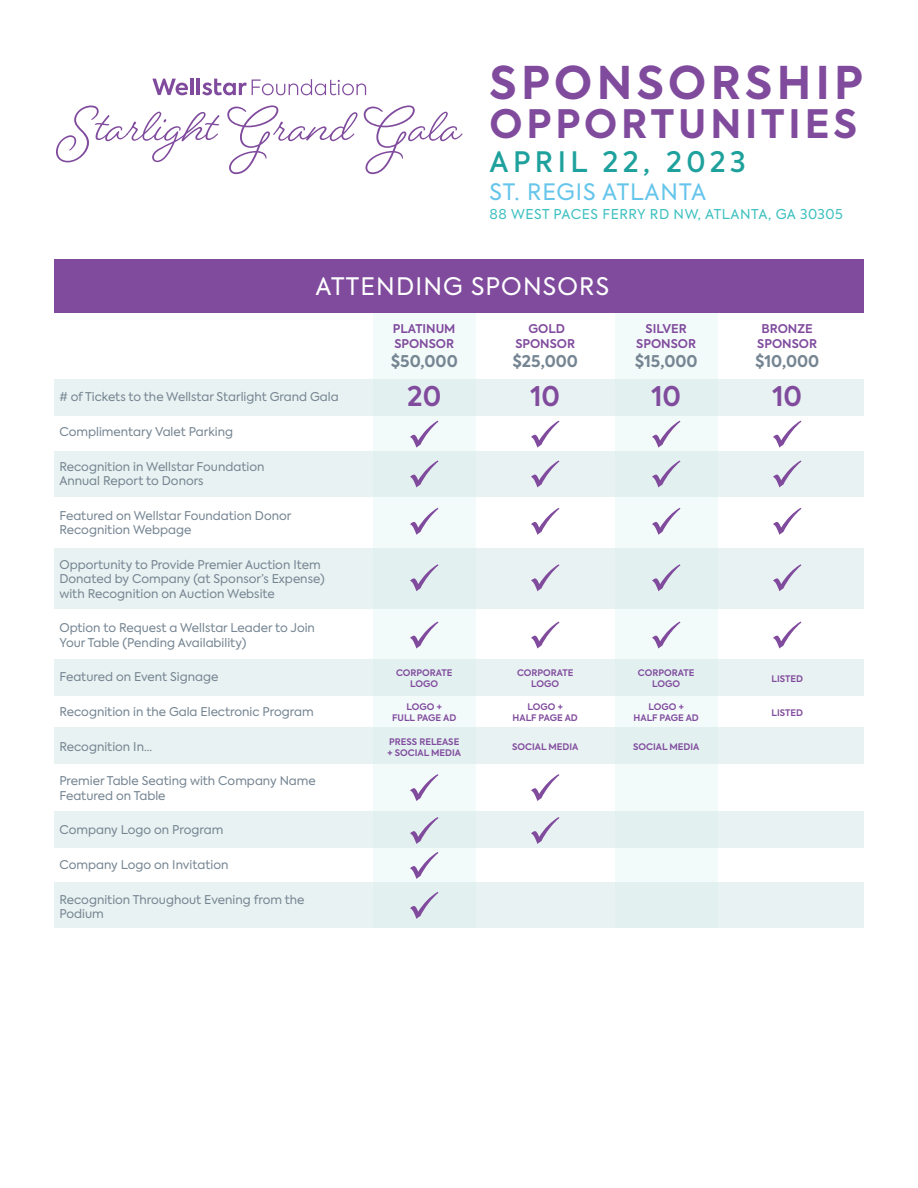
<style>
.page{position:relative;width:918px;height:1188px;background:#fff}
.page>*{position:absolute;margin:0;border:0;box-sizing:border-box;transform-origin:0 0}
.t1{font:700 52.8px "Beloved Script";color:#804b9d}
.t2{font:700 44.85px "Axiforma";letter-spacing:.1em;color:#804b9d}
.t3{font:700 39px "Axiforma";letter-spacing:.1em;color:#804b9d}
.t4{font:500 28.05px "Axiforma";letter-spacing:.16em;color:#1ea19c}
.t5{font:600 27px "Axiforma";color:#804b9d}
.t6{font:24px "Axiforma";letter-spacing:.05em;color:#fff}
.t7{font:22.5px "Axiforma";letter-spacing:.04em;color:#66c5eb}
.t8{font:700 16.05px "Axiforma";color:#758592}
.t9{font:13.5px "Axiforma";letter-spacing:.04em;color:#3dc0bf}
.t10{font:12px/14.4px "Axiforma";color:#758592}
.t11{font:600 12px/15px "Axiforma";color:#804b9d;text-align:center}
.t12{font:600 9px/10.8px "Axiforma";color:#804b9d;text-align:center}
</style>
<div class="page">
<div style="left:54px;top:549px;width:810px;height:60px;background:#e9f2f2"></div>
<div style="left:54px;top:451px;width:810px;height:46px;background:#e9f2f2"></div>
<div style="left:54px;top:882px;width:810px;height:46px;background:#e9f2f2"></div>
<div style="left:54px;top:380px;width:810px;height:36px;background:#e9f2f2"></div>
<div style="left:54px;top:659px;width:810px;height:37px;background:#e9f2f2"></div>
<div style="left:54px;top:812px;width:810px;height:36px;background:#e9f2f2"></div>
<div style="left:54px;top:727px;width:810px;height:37px;background:#e9f2f2"></div>
<svg style="left:531px;top:817px;width:28px;height:27px"></svg>
<svg style="left:531px;top:421px;width:28px;height:27px"></svg>
<svg style="left:531px;top:460px;width:28px;height:27px"></svg>
<svg style="left:531px;top:508px;width:28px;height:27px"></svg>
<svg style="left:531px;top:564px;width:28px;height:27px"></svg>
<svg style="left:531px;top:622px;width:28px;height:27px"></svg>
<svg style="left:531px;top:774px;width:28px;height:27px"></svg>
<div style="left:615px;top:302px;width:103px;height:626px;background:linear-gradient(to right,#ebf5f5,#ebf5f5)"></div>
<svg style="left:652px;top:421px;width:28px;height:27px"></svg>
<svg style="left:652px;top:460px;width:28px;height:27px"></svg>
<svg style="left:652px;top:508px;width:28px;height:27px"></svg>
<svg style="left:652px;top:564px;width:28px;height:27px"></svg>
<svg style="left:652px;top:622px;width:28px;height:27px"></svg>
<svg style="left:773px;top:421px;width:28px;height:27px"></svg>
<svg style="left:773px;top:460px;width:28px;height:27px"></svg>
<svg style="left:773px;top:508px;width:28px;height:27px"></svg>
<svg style="left:773px;top:564px;width:28px;height:27px"></svg>
<svg style="left:773px;top:622px;width:28px;height:27px"></svg>
<svg style="left:152px;top:79px;width:36px;height:16px"></svg>
<hr style="left:191px;top:78px;width:3px;height:17px;background:#804b9d">
<hr style="left:197px;top:78px;width:3px;height:17px;background:#804b9d">
<svg style="left:202px;top:79px;width:164px;height:16px"></svg>
<div style="left:373px;top:302px;width:103px;height:626px;background:linear-gradient(to right,#ebf5f5,#ebf5f5)"></div>
<svg style="left:410px;top:421px;width:28px;height:27px"></svg>
<svg style="left:410px;top:460px;width:28px;height:27px"></svg>
<svg style="left:410px;top:508px;width:28px;height:27px"></svg>
<svg style="left:410px;top:564px;width:28px;height:27px"></svg>
<svg style="left:410px;top:622px;width:28px;height:27px"></svg>
<svg style="left:410px;top:774px;width:28px;height:27px"></svg>
<svg style="left:410px;top:817px;width:28px;height:27px"></svg>
<svg style="left:410px;top:852px;width:28px;height:27px"></svg>
<svg style="left:410px;top:892px;width:28px;height:27px"></svg>
<div style="left:54px;top:259px;width:810px;height:54px;background:#804b9d"></div>
<h1 class="t1" style="left:66px;top:87px;width:397px">Starlight Grand Gala</h1>
<h2 class="t2" style="left:490px;top:52px;width:375px">SPONSORSHIP</h2>
<h3 class="t3" style="left:490px;top:97px;width:369px">OPPORTUNITIES</h3>
<h3 class="t4" style="left:490px;top:143px;width:258px">APRIL 22, 2023</h3>
<h3 class="t7" style="left:490px;top:177px;width:218px">ST. REGIS ATLANTA</h3>
<p class="t9" style="left:490px;top:206px;width:355px">88 WEST PACES FERRY RD NW, ATLANTA, GA 30305</p>
<h3 class="t6" style="left:315px;top:271px;width:295px">ATTENDING SPONSORS</h3>
<p class="t10" style="left:59px;top:390px;width:281px"># of Tickets to the Wellstar Starlight Grand Gala</p>
<p class="t10" style="left:59px;top:425px;width:175px">Complimentary Valet Parking</p>
<p class="t10" style="left:59px;top:459px;width:207px">Recognition in Wellstar Foundation<br>Annual Report to Donors</p>
<p class="t10" style="left:59px;top:508px;width:234px">Featured on Wellstar Foundation Donor<br>Recognition Webpage</p>
<p class="t10" style="left:59px;top:557px;width:267px">Opportunity to Provide Premier Auction Item<br>Donated by Company (at Sponsor’s Expense) with Recognition on Auction Website</p>
<p class="t10" style="left:59px;top:621px;width:257px">Option to Request a Wellstar Leader to Join<br>Your Table (Pending Availability)</p>
<p class="t10" style="left:59px;top:670px;width:161px">Featured on Event Signage</p>
<p class="t10" style="left:59px;top:705px;width:256px">Recognition in the Gala Electronic Program</p>
<p class="t10" style="left:59px;top:739px;width:94px">Recognition In...</p>
<p class="t10" style="left:59px;top:774px;width:258px">Premier Table Seating with Company Name<br>Featured on Table</p>
<p class="t10" style="left:59px;top:823px;width:166px">Company Logo on Program</p>
<p class="t10" style="left:59px;top:858px;width:171px">Company Logo on Invitation</p>
<p class="t10" style="left:59px;top:892px;width:247px">Recognition Throughout Evening from the<br>Podium</p>
<p class="t11" style="left:393px;top:321px;width:64px;text-align:left">PLATINUM<br>SPONSOR</p>
<h3 class="t8" style="left:391px;top:351px;width:69px">$50,000</h3>
<h3 class="t5" style="left:407px;top:378px;width:36px">20</h3>
<p class="t12" style="left:396px;top:668px;width:58px">CORPORATE<br>LOGO</p>
<p class="t12" style="left:392px;top:702px;width:66px">LOGO +<br>FULL PAGE AD</p>
<p class="t12" style="left:388px;top:736px;width:75px;text-align:left">PRESS RELEASE + SOCIAL MEDIA</p>
<p class="t11" style="left:515px;top:321px;width:61px">GOLD<br>SPONSOR</p>
<h3 class="t8" style="left:512px;top:351px;width:67px">$25,000</h3>
<h3 class="t5" style="left:530px;top:378px;width:31px">10</h3>
<p class="t12" style="left:517px;top:668px;width:58px">CORPORATE<br>LOGO</p>
<p class="t12" style="left:513px;top:702px;width:67px">LOGO +<br>HALF PAGE AD</p>
<p class="t12" style="left:512px;top:742px;width:68px">SOCIAL MEDIA</p>
<p class="t11" style="left:636px;top:321px;width:61px">SILVER<br>SPONSOR</p>
<h3 class="t8" style="left:635px;top:351px;width:64px">$15,000</h3>
<h3 class="t5" style="left:651px;top:378px;width:31px">10</h3>
<p class="t12" style="left:638px;top:668px;width:58px">CORPORATE<br>LOGO</p>
<p class="t12" style="left:634px;top:702px;width:67px">LOGO +<br>HALF PAGE AD</p>
<p class="t12" style="left:633px;top:742px;width:68px">SOCIAL MEDIA</p>
<p class="t11" style="left:757px;top:321px;width:61px">BRONZE<br>SPONSOR</p>
<h3 class="t8" style="left:755px;top:351px;width:66px">$10,000</h3>
<h3 class="t5" style="left:772px;top:378px;width:31px">10</h3>
<p class="t12" style="left:771px;top:673px;width:33px">LISTED</p>
<p class="t12" style="left:771px;top:707px;width:33px">LISTED</p>
</div>
